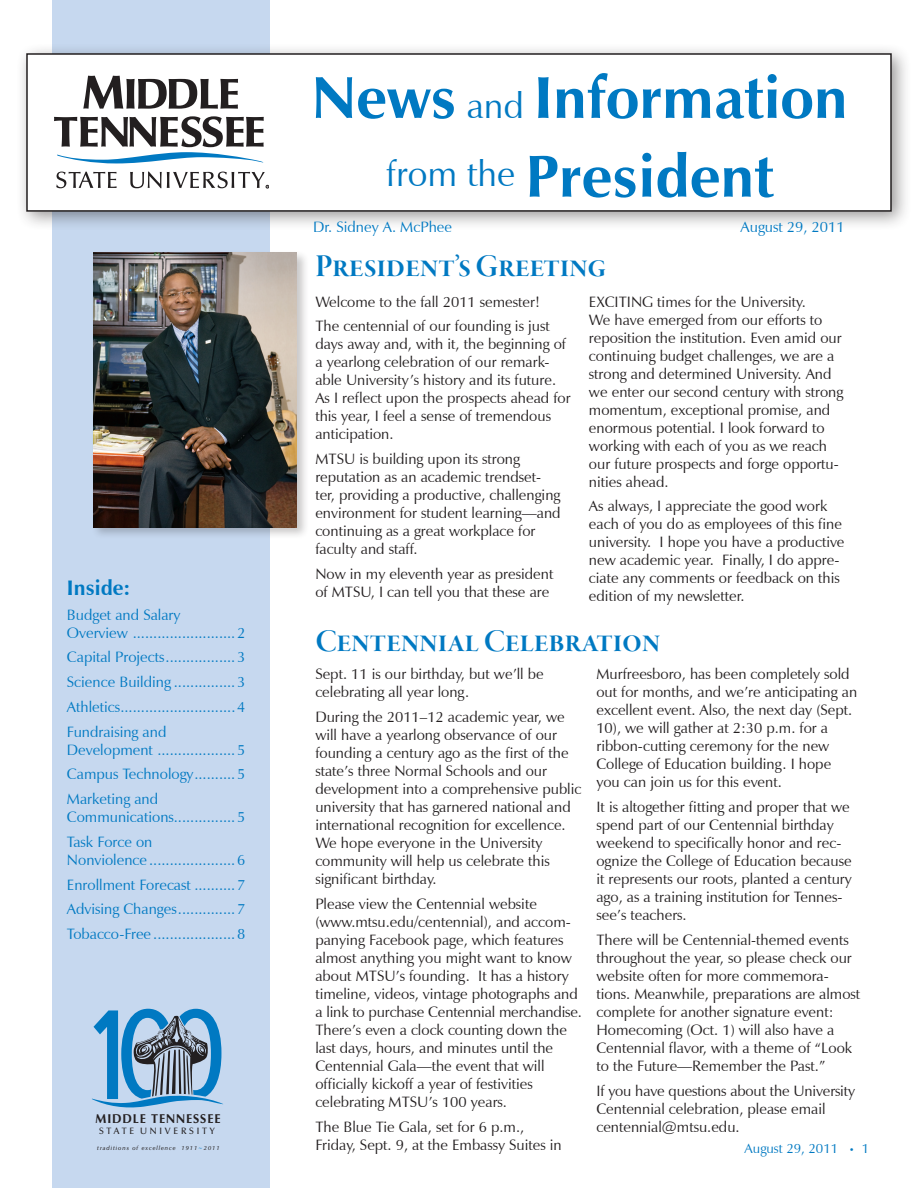
<style>
.page{position:relative;width:918px;height:1188px;background:#fff}
.page>*{position:absolute;margin:0;border:0;box-sizing:border-box;transform-origin:0 0}
.t1{font:700 60px/78.8px "Zapf Humanist 601 BT";color:#0079c2;text-align:center}
.t2{font:33px "Garamond Premr Pro Smbd Disp";letter-spacing:.01em;color:#0079c2}
.t3{font:700 21px "Zapf Humanist 601 BT";color:#0079c2}
.t4{font:15px/18px "Zapf Humanist 601 BT";color:#231f20}
.t5{font:15px/24.8px "Zapf Humanist 601 BT";color:#0079c2;text-align:justify}
.t6{font:13.5px "Zapf Humanist 601 BT";color:#0079c2}
.t7{font:700 12.9px "Zapf Humanist 601 BT";letter-spacing:.075em;color:#231f20;scale:.95 1}
.t8{font:600 9.3px "Zapf Humanist 601 BT";letter-spacing:.3em;color:#231f20}
.t9{font:italic 600 6px "Zapf Humanist 601 BT";letter-spacing:.15em;color:#231f20}
.s1{font-weight:400;font-size:36px}
.s2{font-family:"Garamond";font-weight:700;font-style:normal;color:#0079c2}
.s3{font-size:9px}
</style>
<div class="page">
<div style="left:53px;top:0;width:217px;height:1188px;background:#c6d8ef"></div>
<div style="left:16px;top:43px;width:895px;height:189px;background:#231f20;opacity:.45"></div>
<div style="left:27px;top:54px;width:864px;height:157px;background:#fff"></div>
<div style="left:26px;top:53px;width:866px;height:159px;border:2px solid #231f20"></div>
<svg style="left:83px;top:76px;width:155px;height:33px"></svg>
<svg style="left:56px;top:172px;width:61px;height:16px"></svg>
<svg style="left:54px;top:116px;width:210px;height:47px"></svg>
<svg style="left:130px;top:172px;width:139px;height:16px"></svg>
<svg style="left:92px;top:1009px;width:131px;height:99px"></svg>
<div style="left:91px;top:250px;width:219px;height:290px;background:#231f20;opacity:.25"></div>
<img style="left:94px;top:253px;width:203px;height:274px">
<h1 class="t1" style="left:312px;top:58px;width:538px">News <span class="s1">and</span> Information <sup>from</sup> <sup>the</sup> President</h1>
<p class="t5" style="left:313px;top:215px;width:140px">Dr. Sidney A. McPhee</p>
<p class="t5" style="left:741px;top:215px;width:106px">August 29, 2011</p>
<h2 class="t2" style="left:315px;top:248px;width:292px">President’s Greeting</h2>
<p class="t4" style="left:315px;top:289px;width:236px;line-height:24.8px">Welcome to the fall 2011 semester!<br>The centennial of our founding is just</p>
<p class="t4" style="left:315px;top:335px;width:257px">days away and, with it, the beginning of a yearlong celebration of our remark&shy;able University’s history and its future.<br>As I reflect upon the prospects ahead for this year, I feel a sense of tremendous anticipation.</p>
<p class="t4" style="left:315px;top:450px;width:247px">MTSU is building upon its strong reputation as an academic trendset&shy;ter, providing a productive, challenging environment for student learning—and continuing as a great workplace for faculty and staff.</p>
<p class="t4" style="left:315px;top:565px;width:240px">Now in my eleventh year as president of MTSU, I can tell you that these are</p>
<p class="t4" style="left:589px;top:292px;width:256px">EXCITING times for the University.<br>We have emerged from our efforts to reposition the institution. Even amid our continuing budget challenges, we are a strong and determined University. And we enter our second century with strong momentum, exceptional promise, and enormous potential. I look forward to working with each of you as we reach our future prospects and forge opportu&shy;nities ahead.</p>
<p class="t4" style="left:589px;top:497px;width:257px">As always, I appreciate the good work each of you do as employees of this fine university. I hope you have a productive new academic year. Finally, I do appre&shy;ciate any comments or feedback on this edition of my newsletter.</p>
<h2 class="t2" style="left:315px;top:623px;width:346px">Centennial Celebration</h2>
<p class="t4" style="left:315px;top:665px;width:230px">Sept. 11 is our birthday, but we’ll be celebrating all year long.</p>
<p class="t4" style="left:315px;top:708px;width:268px">During the 2011–12 academic year, we will have a yearlong observance of our founding a century ago as the first of the state’s three Normal Schools and our development into a comprehensive public university that has garnered national and international recognition for excellence.<br>We hope everyone in the University community will help us celebrate this significant birthday.</p>
<p class="t4" style="left:315px;top:895px;width:268px">Please view the Centennial website (www.mtsu.edu/centennial), and accom&shy;panying Facebook page, which features almost anything you might want to know about MTSU’s founding. It has a history timeline, videos, vintage photographs and a link to purchase Centennial merchandise.<br>There’s even a clock counting down the last days, hours, and minutes until the Centennial Gala—the event that will officially kickoff a year of festivities celebrating MTSU’s 100 years.</p>
<p class="t4" style="left:315px;top:1117px;width:248px">The Blue Tie Gala, set for 6 p.m.,<br>Friday, Sept. 9, at the Embassy Suites in</p>
<h3 class="t3" style="left:67px;top:575px;width:65px">Inside:</h3>
<p class="t5" style="left:67px;top:605px;width:180px;line-height:18px">Budget and Salary<br>Overview .........................2</p>
<p class="t5" style="left:67px;top:645px;width:180px">Capital Projects.................3<br>Science Building ...............3<br>Athletics............................4<br>Fundraising and</p>
<p class="t5" style="left:67px;top:737px;width:180px">Development ...................5<br>Campus Technology..........5<br>Marketing and</p>
<p class="t5" style="left:67px;top:805px;width:180px">Communications...............5<br>Task Force on</p>
<p class="t5" style="left:67px;top:847px;width:180px">Nonviolence .....................6<br>Enrollment Forecast ..........7<br>Advising Changes..............7<br>Tobacco-Free ....................8</p>
<p class="t4" style="left:596px;top:665px;width:262px">Murfreesboro, has been completely sold out for months, and we’re anticipating an excellent event. Also, the next day (Sept.<br>10), we will gather at 2:30 p.m. for a ribbon-cutting ceremony for the new College of Education building. I hope you can join us for this event.</p>
<p class="t4" style="left:596px;top:798px;width:257px">It is altogether fitting and proper that we spend part of our Centennial birthday weekend to specifically honor and rec&shy;ognize the College of Education because it represents our roots, planted a century ago, as a training institution for Tennes&shy;see’s teachers.</p>
<p class="t4" style="left:596px;top:931px;width:265px">There will be Centennial-themed events throughout the year, so please check our website often for more commemora&shy;tions. Meanwhile, preparations are almost complete for another signature event:<br>Homecoming (Oct. 1) will also have a Centennial flavor, with a theme of “Look to the Future—Remember the Past.”</p>
<p class="t4" style="left:596px;top:1081px;width:260px">If you have questions about the University<br>Centennial celebration, please email centennial@mtsu.edu.</p>
<p class="t7" style="left:95px;top:1110px;width:133px">MIDDLE TENNESSEE</p>
<p class="t9" style="left:97px;top:1144px;width:124px">traditions of excellence 1911<span class="s2">~</span>2011</p>
<p class="t6" style="left:745px;top:1140px;width:126px">August 29, 2011 <span class="s3">•</span> 1</p>
<p class="t8" style="left:99px;top:1125px;width:117px">STATE UNIVERSITY</p>
</div>
